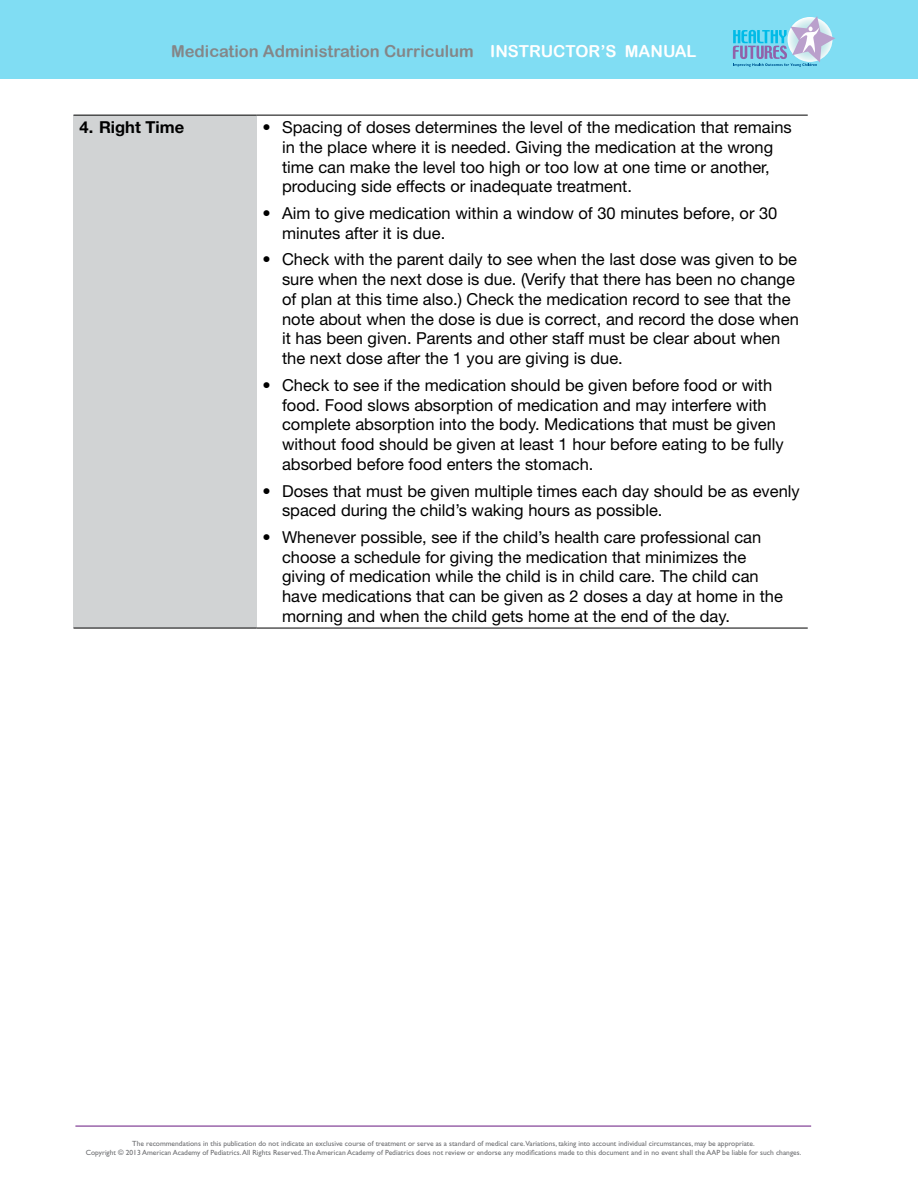
<style>
.page{position:relative;width:918px;height:1188px;background:#fff}
.page>*{position:absolute;margin:0;border:0;box-sizing:border-box;transform-origin:0 0}
.Bullets_Main{font:16.5px/19.8px "Helvetica Neue LT Std";color:#000}
.t1{font:16.5px "Arial Rounded MT Bold";color:#848688}
.Bullets_Main-2{font:700 16.5px "Helvetica Neue LT Std";color:#000}
.t2{font:7.5px/9px "Gill Sans Std";color:#6d6e71;text-align:center}
.s1{color:#fff}
</style>
<div class="page">
<hr style="left:75px;top:1125px;width:736px;height:2px;background:#9a65aa">
<div style="left:0;top:0;width:918px;height:79px;background:#80ddf3"></div>
<svg style="left:733px;top:16px;width:102px;height:51px"></svg>
<div style="left:74px;top:115px;width:183px;height:513px;background:#d1d3d4"></div>
<hr style="left:74px;top:115px;width:183px;height:1px;background:#000">
<hr style="left:257px;top:115px;width:551px;height:1px;background:#000">
<hr style="left:74px;top:628px;width:183px;height:1px;background:#000">
<hr style="left:257px;top:628px;width:551px;height:1px;background:#000">
<p class="t1" style="left:171px;top:42px;width:527px">Medication Administration Curriculum <span class="s1">INSTRUCTOR’S MANUAL</span></p>
<p class="Bullets_Main-2" style="left:80px;top:117px;width:106px">4. Right Time</p>
<p class="Bullets_Main" style="left:282px;top:117px;width:511px;text-indent:-20px">• Spacing of doses determines the level of the medication that remains in the place where it is needed. Giving the medication at the wrong time can make the level too high or too low at one time or another, producing side effects or inadequate treatment.</p>
<p class="Bullets_Main" style="left:282px;top:203px;width:497px;text-indent:-20px">• Aim to give medication within a window of 30 minutes before, or 30 minutes after it is due.</p>
<p class="Bullets_Main" style="left:282px;top:249px;width:518px;text-indent:-20px">• Check with the parent daily to see when the last dose was given to be sure when the next dose is due. (Verify that there has been no change of plan at this time also.) Check the medication record to see that the note about when the dose is due is correct, and record the dose when it has been given. Parents and other staff must be clear about when the next dose after the 1 you are giving is due.</p>
<p class="Bullets_Main" style="left:282px;top:375px;width:503px;text-indent:-20px">• Check to see if the medication should be given before food or with food. Food slows absorption of medication and may interfere with complete absorption into the body. Medications that must be given without food should be given at least 1 hour before eating to be fully absorbed before food enters the stomach.</p>
<p class="Bullets_Main" style="left:282px;top:481px;width:519px;text-indent:-20px">• Doses that must be given multiple times each day should be as evenly spaced during the child’s waking hours as possible.</p>
<p class="Bullets_Main" style="left:282px;top:527px;width:502px;text-indent:-20px">• Whenever possible, see if the child’s health care professional can choose a schedule for giving the medication that minimizes the giving of medication while the child is in child care. The child can have medications that can be given as 2 doses a day at home in the morning and when the child gets home at the end of the day.</p>
<p class="t2" style="left:86px;top:1139px;width:717px">The recommendations in this publication do not indicate an exclusive course of treatment or serve as a standard of medical care.Variations, taking into account individual circumstances, may be appropriate.<br>Copyright © 2013 American Academy of Pediatrics. All Rights Reserved.The American Academy of Pediatrics does not review or endorse any modifications made to this document and in no event shall the AAP be liable for such changes.</p>
</div>
